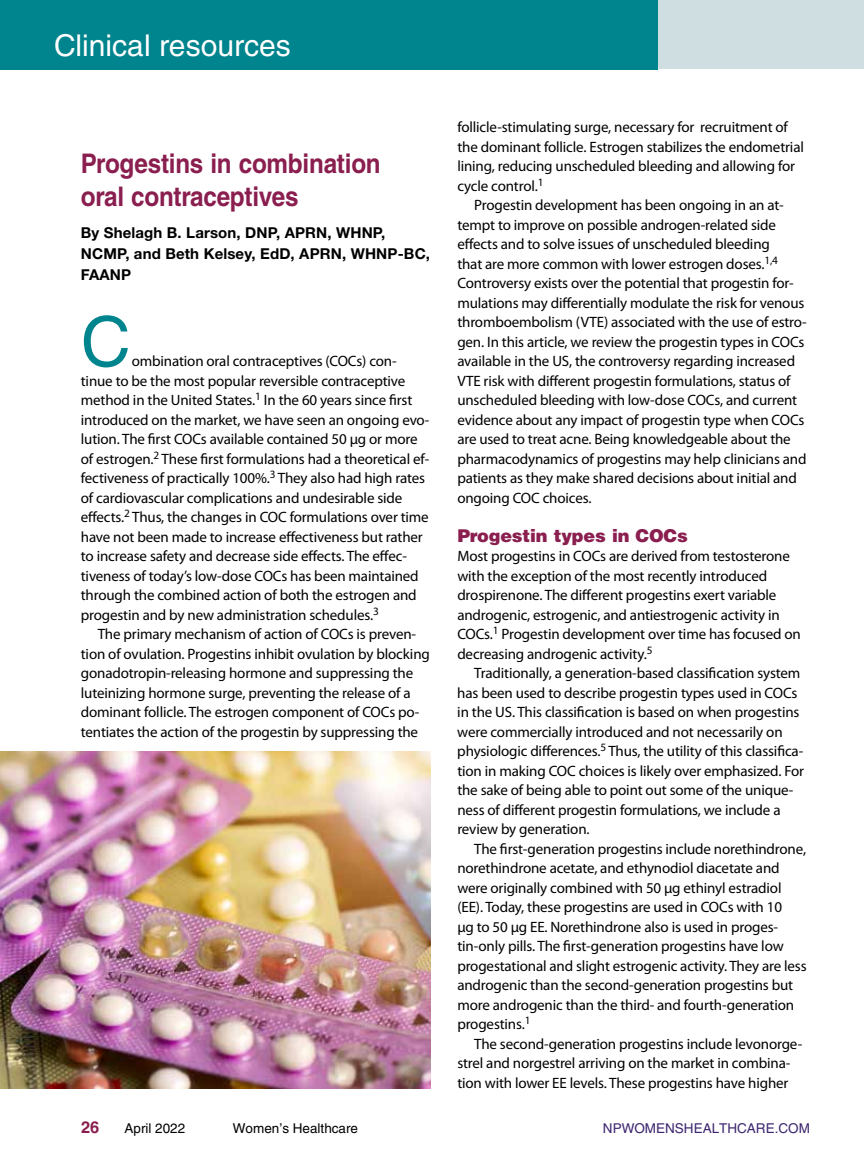
<style>
.page{position:relative;width:864px;height:1175px;background:#fff}
.page>*{position:absolute;margin:0;border:0;box-sizing:border-box;transform-origin:0 0}
.t1{font:69px "Helvetica LT Std";color:#00848d}
.t2{font:30px "Helvetica LT Std";color:#fff}
.t3{font:700 27px/33px "Helvetica LT Std";letter-spacing:-.01em;color:#8a1e4f;scale:.9 1}
.t4{font:900 17.7px "Helvetica LT Std";letter-spacing:-.01em;color:#8a1e4f}
.t5{font:700 16.5px "Helvetica LT Std";color:#8a1e4f}
.t6{font:15px/19.5px "Myriad Pro";letter-spacing:-.01em;color:#000}
.t7{font:700 15px/21px "Helvetica Neue LT Std";letter-spacing:.01em;color:#000}
.t8{font:13.5px "Helvetica LT Std";color:#000}
.t9{font:13.5px "Helvetica LT Std";color:#3d2570}
.t10{font:13.5px "Helvetica LT Std";color:#3d2570}
.s1{font-style:inherit}
</style>
<div class="page">
<div style="left:0;top:0;width:864px;height:69px;background:#cfdee1"></div>
<div style="left:0;top:0;width:657px;height:69px;background:#00848d"></div>
<img style="left:0;top:751px;width:430px;height:337px">
<h2 class="t2" style="left:54px;top:28px;width:238px">Clinical resources</h2>
<h3 class="t3" style="left:81px;top:146px;width:335px">Progestins in combination oral contraceptives</h3>
<p class="t7" style="left:81px;top:221px;width:351px">By Shelagh B. Larson, DNP, APRN, WHNP,<br>NCMP, and Beth Kelsey, EdD, APRN, WHNP-BC,<br>FAANP</p>
<h1 class="t1" style="left:81px;top:302px;width:51px">C</h1>
<p class="t6" style="left:81px;top:352px;width:350px;text-indent:51px">ombination oral contraceptives (COCs) con&shy;tinue to be the most popular reversible contraceptive method in the United States.<sup>1</sup> In the 60 years since first introduced on the market, we have seen an ongoing evo&shy;lution. The first COCs available contained 50 µg or more of estrogen.<sup>2</sup> These first formulations had a theoretical ef&shy;fectiveness of practically 100%.<sup>3</sup> They also had high rates of cardiovascular complications and undesirable side effects.<sup>2</sup> Thus, the changes in COC formulations over time have not been made to increase effectiveness but rather to increase safety and decrease side effects. The effec&shy;tiveness of today’s low-dose COCs has been maintained through the combined action of both the estrogen and progestin and by new administration schedules.<sup>3</sup></p>
<p class="t6" style="left:81px;top:625px;width:351px;text-indent:17px">The primary mechanism of action of COCs is preven&shy;tion of ovulation. Progestins inhibit ovulation by blocking gonadotropin-releasing hormone and suppressing the luteinizing hormone surge, preventing the release of a dominant follicle. The estrogen component of COCs po&shy;tentiates the action of the progestin by suppressing the</p>
<p class="t6" style="left:457px;top:118px;width:348px">follicle-stimulating surge, necessary for recruitment of the dominant follicle. Estrogen stabilizes the endometrial lining, reducing unscheduled bleeding and allowing for cycle control.<sup>1</sup></p>
<p class="t6" style="left:457px;top:196px;width:351px;text-indent:17px">Progestin development has been ongoing in an at&shy;tempt to improve on possible androgen-related side effects and to solve issues of unscheduled bleeding<br>that are more common with lower estrogen doses.<sup>1,4<br></sup>Controversy exists over the potential that progestin for&shy;mulations may differentially modulate the risk for venous thromboembolism (VTE) associated with the use of estro&shy;gen. In this article, we review the progestin types in COCs available in the US, the controversy regarding increased VTE risk with different progestin formulations, status of unscheduled bleeding with low-dose COCs, and current evidence about any impact of progestin type when COCs are used to treat acne. Being knowledgeable about the pharmacodynamics of progestins may help clinicians and patients as they make shared decisions about initial and ongoing COC choices.</p>
<p class="t4" style="left:457px;top:524px;width:232px">Progestin types in COCs</p>
<p class="t6" style="left:457px;top:547px;width:345px">Most progestins in COCs are derived from testosterone with the exception of the most recently introduced drospirenone. The different progestins exert variable androgenic, estrogenic, and antiestrogenic activity in COCs.<sup>1</sup> Progestin development over time has focused on decreasing androgenic activity.<sup>5</sup></p>
<p class="t6" style="left:457px;top:664px;width:348px;text-indent:17px">Traditionally, a generation-based classification system has been used to describe progestin types used in COCs in the US. This classification is based on when progestins were commercially introduced and not necessarily on physiologic differences.<sup>5</sup> Thus, the utility of this classifica&shy;tion in making COC choices is likely over emphasized. For the sake of being able to point out some of the unique&shy;ness of different progestin formulations, we include a review by generation.</p>
<p class="t6" style="left:457px;top:839px;width:351px;text-indent:17px">The first-generation progestins include norethindrone, norethindrone acetate, and ethynodiol diacetate and were originally combined with 50 µg ethinyl estradiol (EE). Today, these progestins are used in COCs with 10<br>µg to 50 µg EE. Norethindrone also is used in proges&shy;tin-only pills. The first-generation progestins have low progestational and slight estrogenic activity. They are less androgenic than the second-generation progestins but more androgenic than the third- and fourth-generation progestins.<sup>1</sup></p>
<p class="t6" style="left:457px;top:1034px;width:347px;text-indent:17px">The second-generation progestins include levonorge&shy;strel and norgestrel arriving on the market in combina&shy;tion with lower EE levels. These progestins have higher</p>
<p class="t5" style="left:81px;top:1116px;width:20px">26</p>
<p class="t8" style="left:125px;top:1120px;width:62px">April 2022</p>
<p class="t8" style="left:233px;top:1120px;width:127px">Women’s Healthcare</p>
<p class="t9" style="left:603px;top:1120px;width:42px"><span class="s1">NP</span>WOMENSHEALTHCARE</p>
<p class="t10" style="left:775px;top:1120px;width:37px">.COM</p>
</div>
